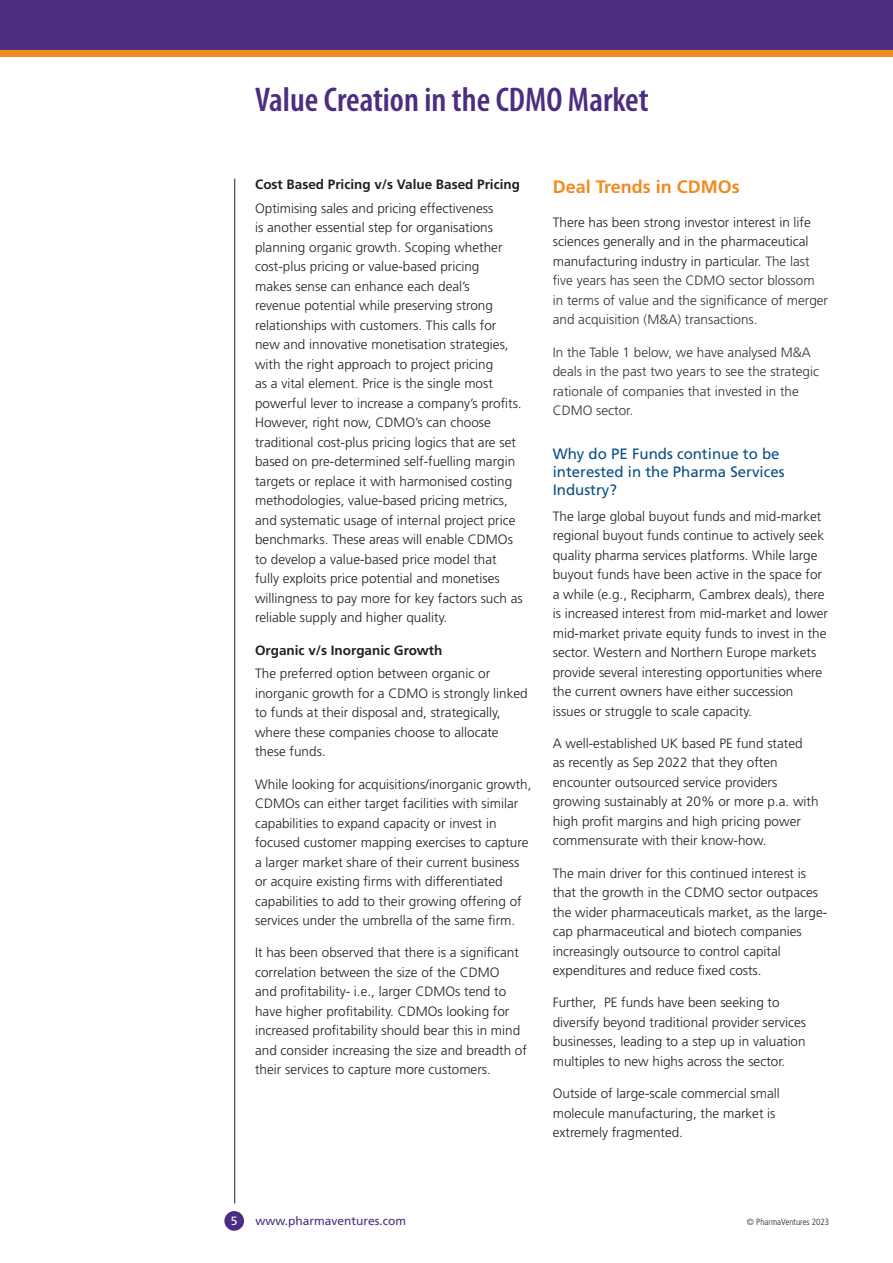
<style>
.page{position:relative;width:893px;height:1263px;background:#fff}
.page>*{position:absolute;margin:0;border:0;box-sizing:border-box;transform-origin:0 0}
.t1{font:600 condensed 34.5px "Myriad Pro";color:#4b2d81}
.t2{font:700 18px "Frutiger";color:#f08a21}
.t3{font:15px/18px "Frutiger";color:#0b4f80}
.t4{font:300 13.5px/19.5px "Frutiger";color:#231f20}
.t5{font:300 13.5px/19.5px "Frutiger";color:#313232}
.t6{font:700 13.5px "Frutiger";color:#231f20}
.t7{font:12px "Frutiger";color:#4b2d81}
.t8{font:12px "Frutiger";color:#fff}
.t9{font:300 condensed 9px "Frutiger";color:#231f20}
.s1{color:#231f20}
</style>
<div class="page">
<div style="left:0;top:0;width:893px;height:52px;background:#4b2d81"></div>
<div style="left:0;top:50px;width:893px;height:7px;background:#f08a21"></div>
<div style="left:224px;top:1211px;width:20px;height:20px;background:#4b2d81;border-radius:50%"></div>
<hr style="left:234px;top:179px;width:1px;height:1024px;background:#231f20">
<h1 class="t1" style="left:255px;top:78px;width:395px">Value Creation in the CDMO Market</h1>
<p class="t6" style="left:255px;top:177px;width:266px">Cost Based Pricing v/s Value Based Pricing</p>
<p class="t4" style="left:255px;top:198px;width:269px">Optimising sales and pricing effectiveness<br>is another essential step for organisations planning organic growth. Scoping whether cost-plus pricing or value-based pricing<br>makes sense can enhance each deal’s<br>revenue potential while preserving strong relationships with customers. This calls for new and innovative monetisation strategies, with the right approach to project pricing<br>as a vital element. Price is the single most powerful lever to increase a company’s profits.<br>However, right now, CDMO’s can choose traditional cost-plus pricing logics that are set based on pre-determined self-fuelling margin targets or replace it with harmonised costing methodologies, value-based pricing metrics, and systematic usage of internal project price benchmarks. These areas will enable CDMOs to develop a value-based price model that fully exploits price potential and monetises willingness to pay more for key factors such as reliable supply and higher quality.</p>
<p class="t6" style="left:255px;top:642px;width:189px">Organic v/s Inorganic Growth</p>
<p class="t4" style="left:255px;top:664px;width:274px">The preferred option between organic or inorganic growth for a CDMO is strongly linked to funds at their disposal and, strategically, where these companies choose to allocate these funds.</p>
<p class="t4" style="left:255px;top:774px;width:278px">While looking for acquisitions/inorganic growth, CDMOs can either target facilities with similar capabilities to expand capacity or invest in focused customer mapping exercises to capture a larger market share of their current business or acquire existing firms with differentiated capabilities to add to their growing offering of services under the umbrella of the same firm.</p>
<p class="t4" style="left:255px;top:943px;width:273px">It has been observed that there is a significant correlation between the size of the CDMO<br>and profitability- i.e., larger CDMOs tend to have higher profitability. CDMOs looking for increased profitability should bear this in mind and consider increasing the size and breadth of their services to capture more customers.</p>
<h2 class="t2" style="left:553px;top:176px;width:189px">Deal Trends in CDMOs</h2>
<p class="t5" style="left:553px;top:213px;width:277px"><span class="s1">There has been strong investor interest in life sciences generally and in the pharmaceutical manufacturing industry in particular.</span> The last five years has seen the CDMO sector blossom in terms of value and the significance of merger and acquisition (M&amp;A) transactions.</p>
<p class="t5" style="left:553px;top:342px;width:268px">In the Table 1 below, we have analysed M&amp;A deals in the past two years to see the strategic rationale of companies that invested in the CDMO sector.</p>
<p class="t3" style="left:553px;top:444px;width:233px">Why do PE Funds continue to be interested in the Pharma Services<br>Industry?</p>
<p class="t4" style="left:553px;top:506px;width:277px">The large global buyout funds and mid-market regional buyout funds continue to actively seek quality pharma services platforms. While large buyout funds have been active in the space for a while (e.g., Recipharm, Cambrex deals), there is increased interest from mid-market and lower mid-market private equity funds to invest in the sector. Western and Northern Europe markets provide several interesting opportunities where the current owners have either succession issues or struggle to scale capacity.</p>
<p class="t4" style="left:553px;top:733px;width:267px">A well-established UK based PE fund stated<br>as recently as Sep 2022 that they often encounter outsourced service providers growing sustainably at 20% or more p.a. with high profit margins and high pricing power commensurate with their know-how.</p>
<p class="t4" style="left:553px;top:863px;width:276px">The main driver for this continued interest is that the growth in the CDMO sector outpaces the wider pharmaceuticals market, as the large&shy;cap pharmaceutical and biotech companies increasingly outsource to control capital expenditures and reduce fixed costs.</p>
<p class="t4" style="left:553px;top:993px;width:255px">Further, PE funds have been seeking to diversify beyond traditional provider services businesses, leading to a step up in valuation multiples to new highs across the sector.</p>
<p class="t4" style="left:553px;top:1084px;width:228px">Outside of large-scale commercial small molecule manufacturing, the market is extremely fragmented.</p>
<p class="t8" style="left:231px;top:1214px;width:8px">5</p>
<p class="t7" style="left:255px;top:1214px;width:152px">www.pharmaventures.com</p>
<p class="t9" style="left:747px;top:1217px;width:84px">© PharmaVentures 2023</p>
</div>
